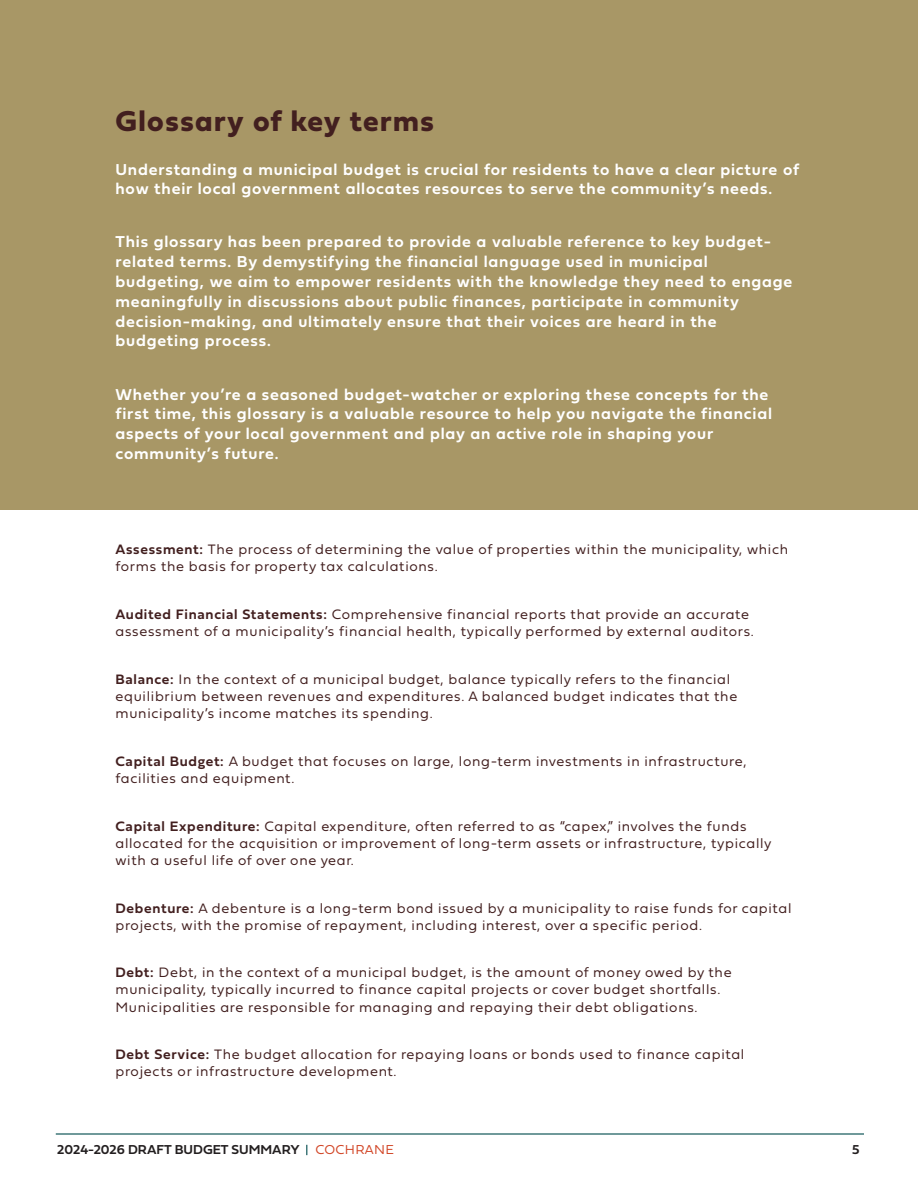
<style>
.page{position:relative;width:918px;height:1188px;background:#fff}
.page>*{position:absolute;margin:0;border:0;box-sizing:border-box;transform-origin:0 0}
.t1{font:700 30px "Fieldwork Geo";letter-spacing:.05em;color:#421f1f}
.t2{font:16.5px/19.8px "Fieldwork Geo Demibold";letter-spacing:.05em;color:#fff}
.t3{font:300 14.25px/17.1px "Fieldwork Geo";letter-spacing:.05em;color:#421f1f}
.t4{font:13.5px "Fieldwork Geo Demibold";color:#231f20}
.s1{font-family:"Fieldwork Hum";font-weight:600}
.s2{font-family:"Fieldwork Geo";font-weight:300;color:#d24728}
</style>
<div class="page">
<hr style="left:56px;top:1133px;width:808px;height:2px;background:#41787a">
<svg style="left:306px;top:1145px;width:2px;height:10px"></svg>
<div style="left:0;top:0;width:918px;height:509px;background:#a89766"></div>
<p class="t1" style="left:116px;top:97px;width:320px">Glossary of key terms</p>
<p class="t2" style="left:116px;top:158px;width:685px">Understanding a municipal budget is crucial for residents to have a clear picture of how their local government allocates resources to serve the community’s needs.</p>
<p class="t2" style="left:116px;top:231px;width:678px">This glossary has been prepared to provide a valuable reference to key budget&shy;related terms. By demystifying the financial language used in municipal budgeting, we aim to empower residents with the knowledge they need to engage meaningfully in discussions about public finances, participate in community decision-making, and ultimately ensure that their voices are heard in the budgeting process.</p>
<p class="t2" style="left:116px;top:383px;width:658px">Whether you’re a seasoned budget-watcher or exploring these concepts for the first time, this glossary is a valuable resource to help you navigate the financial aspects of your local government and play an active role in shaping your community’s future.</p>
<p class="t3" style="left:116px;top:540px;width:674px"><span class="s1">Assessment:</span> The process of determining the value of properties within the municipality, which forms the basis for property tax calculations.</p>
<p class="t3" style="left:116px;top:605px;width:640px"><span class="s1">Audited Financial Statements:</span> Comprehensive financial reports that provide an accurate assessment of a municipality’s financial health, typically performed by external auditors.</p>
<p class="t3" style="left:116px;top:670px;width:623px"><span class="s1">Balance:</span> In the context of a municipal budget, balance typically refers to the financial equilibrium between revenues and expenditures. A balanced budget indicates that the municipality’s income matches its spending.</p>
<p class="t3" style="left:116px;top:752px;width:633px"><span class="s1">Capital Budget:</span> A budget that focuses on large, long-term investments in infrastructure, facilities and equipment.</p>
<p class="t3" style="left:116px;top:817px;width:658px"><span class="s1">Capital Expenditure:</span> Capital expenditure, often referred to as “capex,” involves the funds allocated for the acquisition or improvement of long-term assets or infrastructure, typically with a useful life of over one year.</p>
<p class="t3" style="left:116px;top:899px;width:678px"><span class="s1">Debenture:</span> A debenture is a long-term bond issued by a municipality to raise funds for capital projects, with the promise of repayment, including interest, over a specific period.</p>
<p class="t3" style="left:116px;top:963px;width:618px"><span class="s1">Debt:</span> Debt, in the context of a municipal budget, is the amount of money owed by the municipality, typically incurred to finance capital projects or cover budget shortfalls.<br>Municipalities are responsible for managing and repaying their debt obligations.</p>
<p class="t3" style="left:116px;top:1045px;width:630px"><span class="s1">Debt Service:</span> The budget allocation for repaying loans or bonds used to finance capital projects or infrastructure development.</p>
<p class="t4" style="left:57px;top:1139px;width:338px">2024-2026 DRAFT BUDGET SUMMARY <span class="s2">COCHRANE</span></p>
<p class="t4" style="left:852px;top:1139px;width:9px">5</p>
</div>
